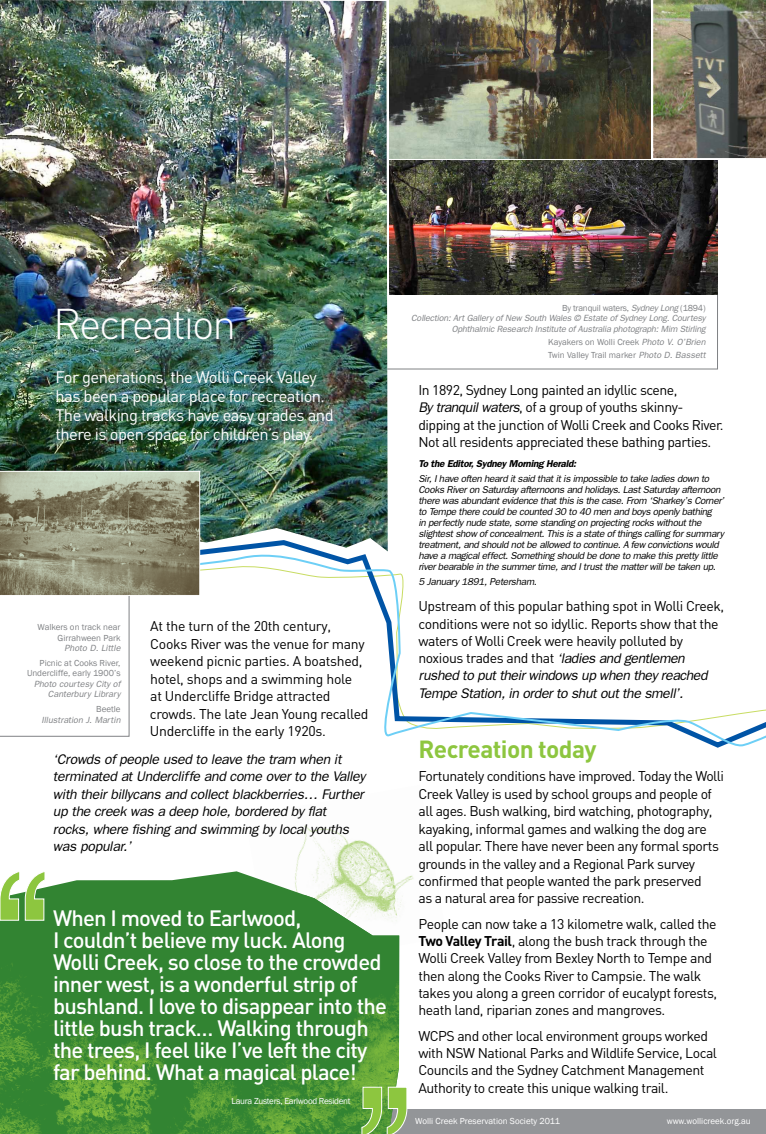
<style>
.page{position:relative;width:766px;height:1134px;background:#fff}
.page>*{position:absolute;margin:0;border:0;box-sizing:border-box;transform-origin:0 0}
.t1{font:300 42.5px "DIN";letter-spacing:-.05em;color:#fff}
.t2{font:700 24.5px "DIN";letter-spacing:-.025em;color:#8dc63f}
.t3{font:500 22px/22px "DIN";letter-spacing:-.035em;color:#fff}
.t4{font:16.5px/19px "DIN";letter-spacing:-.035em;color:#fff}
.t5{font:14px/17.5px "DIN";letter-spacing:-.035em;color:#000}
.t6{font:italic 14px/17.5px "Franklin Gothic";letter-spacing:-.02em;color:#000}
.t7{font:italic 10px/11px "Franklin Gothic";letter-spacing:-.035em;color:#000}
.t8{font:italic 600 10px "Franklin Gothic";letter-spacing:-.03em;color:#000}
.t9{font:italic 9px/10.5px "Franklin Gothic";letter-spacing:-.02em;color:#808285;text-align:right}
.t10{font:9px/10.5px "Franklin Gothic";color:#808285;text-align:right}
.t11{font:italic 9px/10.5px "Franklin Gothic";color:#808285;text-align:right}
.t12{font:9px "Franklin Gothic";color:#fff}
.t13{font:9px "Franklin Gothic";letter-spacing:-.03em;color:#fff}
.s1{font-style:normal}
.s2{font-style:italic}
.s3{font-family:"Franklin Gothic";font-style:italic}
.s4{font-weight:700}
</style>
<div class="page">
<img style="left:295px;top:825px;width:119px;height:143px">
<div style="left:385px;top:1110px;width:380px;height:24px;background:#939598"></div>
<svg style="left:387px;top:294px;width:330px;height:75px"></svg>
<img style="left:389px;top:161px;width:328px;height:133px">
<img style="left:0;top:0;width:387px;height:477px">
<svg style="left:45px;top:871px;width:354px;height:24px"></svg>
<img style="left:0;top:895px;width:399px;height:239px">
<img style="left:389px;top:0;width:261px;height:158px">
<svg style="left:0;top:871px;width:45px;height:50px"></svg>
<svg style="left:361px;top:1087px;width:46px;height:47px;background:#89bc58"></svg>
<img style="left:200px;top:477px;width:188px;height:70px">
<svg style="left:200px;top:547px;width:565px;height:201px"></svg>
<svg style="left:0;top:471px;width:200px;height:266px"></svg>
<img style="left:653px;top:0;width:112px;height:158px">
<h1 class="t1" style="left:53px;top:295px;width:184px">Recreation</h1>
<p class="t4" style="left:55px;top:368px;width:280px">For generations, the Wolli Creek Valley has been a popular place for recreation.<br>The walking tracks have easy grades and there is open space for children’s play.</p>
<p class="t5" style="left:150px;top:618px;width:220px">At the turn of the 20th century, Cooks River was the venue for many weekend picnic parties. A boatshed, hotel, shops and a swimming hole<br>at Undercliffe Bridge attracted crowds. The late Jean Young recalled Undercliffe in the early 1920s.</p>
<p class="t6" style="left:53px;top:750px;width:314px">‘Crowds of people used to leave the tram when it terminated at Undercliffe and come over to the Valley with their billycans and collect blackberries… Further up the creek was a deep hole, bordered by flat rocks, where fishing and swimming by local youths was popular.’</p>
<p class="t10" style="left:38px;top:622px;width:84px">Walkers on track near<br>Girrahween Park</p>
<p class="t11" style="left:64px;top:642px;width:57px">Photo D. Little</p>
<p class="t10" style="left:27px;top:658px;width:95px">Picnic at Cooks River,<br>Undercliffe, early 1900’s</p>
<p class="t11" style="left:34px;top:678px;width:88px">Photo courtesy City of<br>Canterbury Library</p>
<p class="t10" style="left:96px;top:704px;width:26px">Beetle</p>
<p class="t11" style="left:41px;top:714px;width:81px">Illustration J. Martin</p>
<p class="t3" style="left:53px;top:906px;width:335px">When I moved to Earlwood,<br>I couldn’t believe my luck. Along Wolli Creek, so close to the crowded inner west, is a wonderful strip of bushland. I love to disappear into the little bush track… Walking through the trees, I feel like I’ve left the city far behind. What a magical place!</p>
<p class="t13" style="left:231px;top:1095px;width:120px">Laura Zusters, Earlwood Resident</p>
<p class="t9" style="left:411px;top:302px;width:296px"><span class="s1">By tranquil waters,</span> Sydney Long <span class="s1">(1894)<br></span>Collection: Art Gallery of New South Wales © Estate of Sydney Long. Courtesy<br>Ophthalmic Research Institute of Australia photograph: Mim Stirling</p>
<p class="t10" style="left:548px;top:335px;width:159px;line-height:13.3px;text-align:left">Kayakers on Wolli Creek <span class="s2">Photo V. O’Brien<br></span>Twin Valley Trail marker <span class="s2">Photo D. Bassett</span></p>
<p class="t5" style="left:418px;top:381px;width:306px">In 1892, Sydney Long painted an idyllic scene,<br><span class="s3">By tranquil waters</span>, of a group of youths skinny&shy;dipping at the junction of Wolli Creek and Cooks River.<br>Not all residents appreciated these bathing parties.</p>
<p class="t8" style="left:418px;top:457px;width:159px">To the Editor, Sydney Morning Herald:</p>
<p class="t7" style="left:418px;top:473px;width:307px">Sir, I have often heard it said that it is impossible to take ladies down to Cooks River on Saturday afternoons and holidays. Last Saturday afternoon there was abundant evidence that this is the case. From ‘Sharkey’s Corner’ to Tempe there could be counted 30 to 40 men and boys openly bathing<br>in perfectly nude state, some standing on projecting rocks without the slightest show of concealment. This is a state of things calling for summary treatment, and should not be allowed to continue. A few convictions would have a magical effect. Something should be done to make this pretty little river bearable in the summer time, and I trust the matter will be taken up.</p>
<p class="t7" style="left:418px;top:576px;width:120px">5 January 1891, Petersham.</p>
<p class="t5" style="left:418px;top:598px;width:307px;line-height:17.2px">Upstream of this popular bathing spot in Wolli Creek, conditions were not so idyllic. Reports show that the waters of Wolli Creek were heavily polluted by noxious trades and that <span class="s3">‘ladies and gentlemen</span></p>
<p class="t6" style="left:418px;top:666px;width:290px">rushed to put their windows up when they reached<br>Tempe Station, in order to shut out the smell’.</p>
<h2 class="t2" style="left:418px;top:733px;width:180px">Recreation today</h2>
<p class="t5" style="left:418px;top:767px;width:307px">Fortunately conditions have improved. Today the Wolli Creek Valley is used by school groups and people of all ages. Bush walking, bird watching, photography, kayaking, informal games and walking the dog are all popular. There have never been any formal sports grounds in the valley and a Regional Park survey confirmed that people wanted the park preserved<br>as a natural area for passive recreation.</p>
<p class="t5" style="left:418px;top:915px;width:300px;line-height:17.2px">People can now take a 13 kilometre walk, called the <span class="s4">Two Valley Trail</span>, along the bush track through the Wolli Creek Valley from Bexley North to Tempe and then along the Cooks River to Campsie. The walk takes you along a green corridor of eucalypt forests, heath land, riparian zones and mangroves.</p>
<p class="t5" style="left:418px;top:1027px;width:300px;line-height:17.4px">WCPS and other local environment groups worked with NSW National Parks and Wildlife Service, Local Councils and the Sydney Catchment Management Authority to create this unique walking trail.</p>
<p class="t12" style="left:415px;top:1115px;width:146px">Wolli Creek Preservation Society 2011</p>
<p class="t12" style="left:666px;top:1115px;width:85px">www.wollicreek.org.au</p>
</div>
